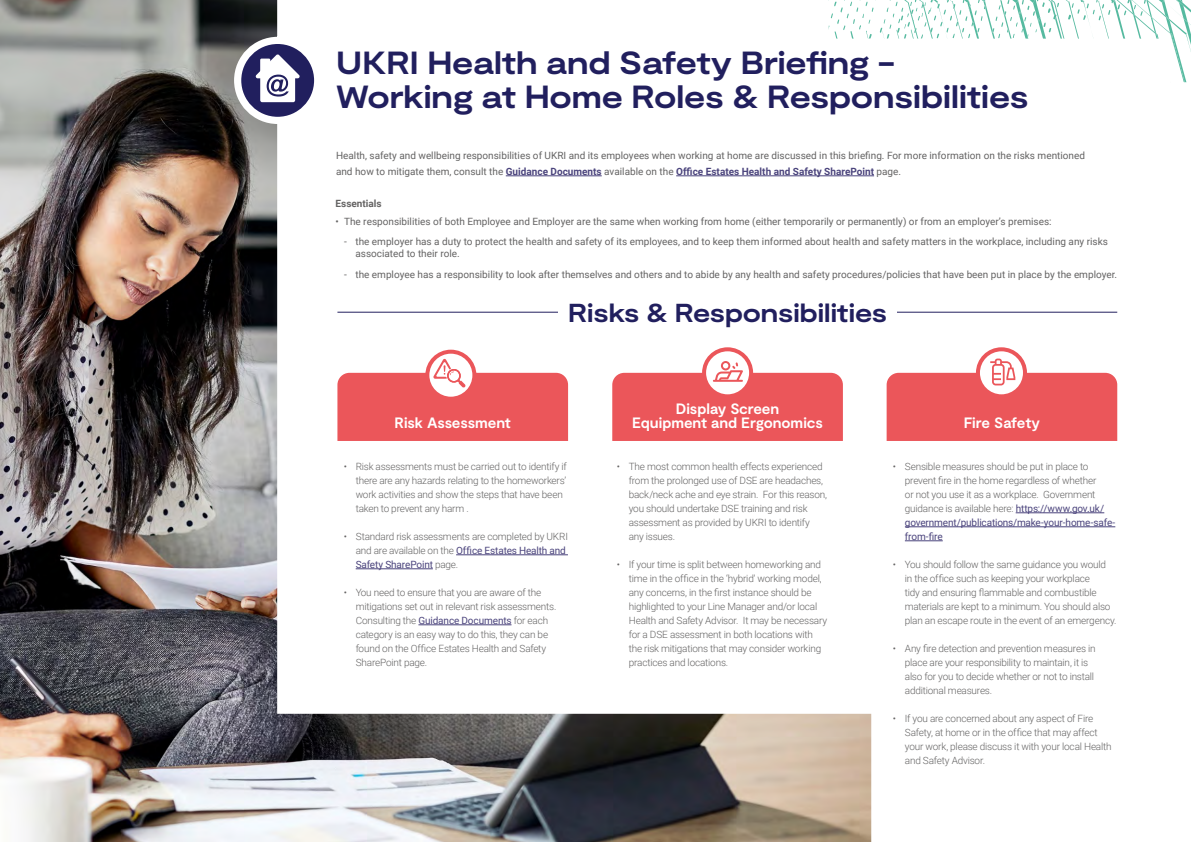
<style>
.page{position:relative;width:1191px;height:842px;background:#fff}
.page>*{position:absolute;margin:0;border:0;box-sizing:border-box;transform-origin:0 0}
.t1{font:700 expanded 32px/34.2px "Moderat";letter-spacing:-.005em;color:#211f5e}
.t2{font:700 expanded 26px "Moderat";letter-spacing:-.005em;color:#211f5e}
.t3{font:700 15px/14px "Moderat";letter-spacing:-.005em;color:#fff;text-align:center}
.t4{font:300 10px/14px "Roboto";letter-spacing:-.02em;color:#646363}
.t5{font:10px/12px "Roboto";color:#646363}
.t6{font:700 10px "Roboto";color:#646363}
.s1{font-weight:700;color:#4a437c}
.s2{font-weight:400;color:#4a437c}
</style>
<div class="page">
<img style="left:0;top:0;width:871px;height:842px">
<div style="left:626px;top:0;width:496px;height:300px;background:#fff"></div>
<hr style="left:456px;top:554px;width:112px;height:1px;background:#4a437c">
<hr style="left:356px;top:568px;width:77px;height:1px;background:#4a437c">
<hr style="left:418px;top:624px;width:93px;height:1px;background:#4a437c">
<div style="left:278px;top:37px;width:43px;height:87px;background:#fff"></div>
<svg style="left:238px;top:40px;width:80px;height:80px;fill:#211f5e"></svg>
<div style="left:234px;top:37px;width:87px;height:87px;border:7px solid #fff;border-radius:50%"></div>
<svg style="left:255px;top:54px;width:45px;height:48px"></svg>
<svg style="left:828px;top:0;width:363px;height:82px"></svg>
<svg style="left:978px;top:349px;width:47px;height:47px"></svg>
<div style="left:976px;top:347px;width:51px;height:51px;border:4px solid #eb565a;border-radius:50%"></div>
<svg style="left:704px;top:349px;width:47px;height:47px"></svg>
<div style="left:702px;top:347px;width:51px;height:51px;border:4px solid #eb565a;border-radius:50%"></div>
<hr style="left:506px;top:176px;width:96px;height:1px;background:#4a437c">
<hr style="left:676px;top:176px;width:198px;height:1px;background:#4a437c">
<hr style="left:337px;top:312px;width:780px;height:1px;background:#211f5e">
<div style="left:558px;top:301px;width:338px;height:23px;background:#fff"></div>
<hr style="left:1015px;top:512px;width:89px;height:1px;background:#4a437c">
<hr style="left:905px;top:526px;width:210px;height:1px;background:#4a437c">
<hr style="left:905px;top:540px;width:37px;height:1px;background:#4a437c">
<svg style="left:427px;top:352px;width:47px;height:47px"></svg>
<div style="left:425px;top:350px;width:51px;height:51px;border:4px solid #eb565a;border-radius:50%"></div>
<svg style="left:337px;top:359px;width:231px;height:82px"></svg>
<svg style="left:886px;top:359px;width:231px;height:82px"></svg>
<svg style="left:612px;top:361px;width:231px;height:80px"></svg>
<h1 class="t1" style="left:336px;top:48px;width:694px">UKRI Health and Safety Briefing -<br>Working at Home Roles &amp; Responsibilities</h1>
<p class="t5" style="left:336px;top:147px;width:750px;line-height:16px">Health, safety and wellbeing responsibilities of UKRI and its employees when working at home are discussed in this briefing. For more information on the risks mentioned and how to mitigate them, consult the <span class="s1">Guidance Documents</span> available on the <span class="s1">Office Estates Health and Safety SharePoint</span> page.</p>
<p class="t6" style="left:335px;top:197px;width:48px">Essentials</p>
<p class="t5" style="left:335px;top:215px;width:717px">• The responsibilities of both Employee and Employer are the same when working from home (either temporarily or permanently) or from an employer’s premises:</p>
<p class="t5" style="left:355px;top:235px;width:754px;text-indent:-11px">- the employer has a duty to protect the health and safety of its employees, and to keep them informed about health and safety matters in the workplace, including any risks associated to their role.</p>
<p class="t5" style="left:344px;top:268px;width:774px">- the employee has a responsibility to look after themselves and others and to abide by any health and safety procedures/policies that have been put in place by the employer.</p>
<h2 class="t2" style="left:568px;top:298px;width:320px">Risks &amp; Responsibilities</h2>
<h3 class="t3" style="left:632px;top:403px;width:192px">Display Screen<br>Equipment and Ergonomics</h3>
<h3 class="t3" style="left:394px;top:417px;width:118px">Risk Assessment</h3>
<h3 class="t3" style="left:963px;top:417px;width:78px">Fire Safety</h3>
<p class="t4" style="left:356px;top:459px;width:213px;text-indent:-12px">• Risk assessments must be carried out to identify if there are any hazards relating to the homeworkers’ work activities and show the steps that have been taken to prevent any harm .</p>
<p class="t4" style="left:356px;top:529px;width:214px;text-indent:-12px">• Standard risk assessments are completed by UKRI and are available on the <span class="s2">Office Estates Health and<br>Safety SharePoint</span> page.</p>
<p class="t4" style="left:356px;top:585px;width:202px;text-indent:-12px">• You need to ensure that you are aware of the mitigations set out in relevant risk assessments.<br>Consulting the <span class="s2">Guidance Documents</span> for each category is an easy way to do this, they can be found on the Office Estates Health and Safety SharePoint page.</p>
<p class="t4" style="left:629px;top:459px;width:200px;text-indent:-12px">• The most common health effects experienced from the prolonged use of DSE are headaches, back/neck ache and eye strain. For this reason, you should undertake DSE training and risk assessment as provided by UKRI to identify any issues.</p>
<p class="t4" style="left:629px;top:557px;width:200px;text-indent:-12px">• If your time is split between homeworking and time in the office in the ‘hybrid’ working model, any concerns, in the first instance should be highlighted to your Line Manager and/or local Health and Safety Advisor. It may be necessary for a DSE assessment in both locations with the risk mitigations that may consider working practices and locations.</p>
<p class="t4" style="left:905px;top:459px;width:212px;text-indent:-12px">• Sensible measures should be put in place to prevent fire in the home regardless of whether<br>or not you use it as a workplace. Government guidance is available here: <span class="s2">https://www.gov.uk/ government/publications/make-your-home-safe&shy;from-fire</span></p>
<p class="t4" style="left:905px;top:557px;width:213px;text-indent:-12px">• You should follow the same guidance you would<br>in the office such as keeping your workplace<br>tidy and ensuring flammable and combustible materials are kept to a minimum. You should also plan an escape route in the event of an emergency.</p>
<p class="t4" style="left:905px;top:641px;width:192px;text-indent:-12px">• Any fire detection and prevention measures in place are your responsibility to maintain, it is also for you to decide whether or not to install additional measures.</p>
<p class="t4" style="left:905px;top:711px;width:208px;text-indent:-12px">• If you are concerned about any aspect of Fire Safety, at home or in the office that may affect your work, please discuss it with your local Health and Safety Advisor.</p>
</div>
